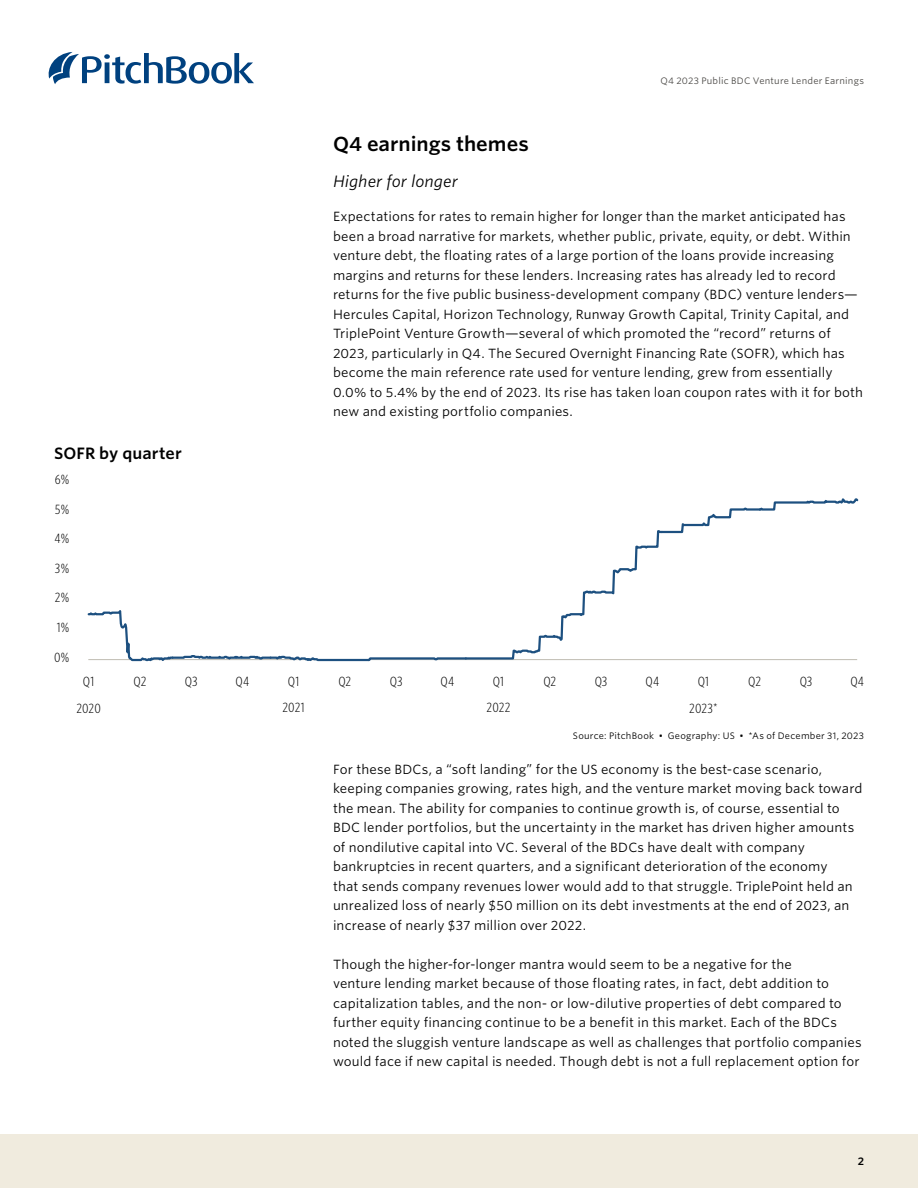
<style>
.page{position:relative;width:918px;height:1188px;background:#fff}
.page>*{position:absolute;margin:0;border:0;box-sizing:border-box;transform-origin:0 0}
.AN_Section_title{font:600 19.5px "Whitney S Sm";color:#000}
.AN_Subsection_I{font:italic 15.75px "Whitney S Sm";letter-spacing:.005em;color:#000}
.AN_Chart___table_title{font:600 15.75px "Whitney S Sm";letter-spacing:.005em;color:#000}
.AN_Body_copy{font:12.75px/19.5px "Whitney S Sm";letter-spacing:.01em;color:#000}
.t1{font:300 12.75px "Whitney Cond S Sm";letter-spacing:.005em;color:#000}
.t2{font:600 10.5px "Whitney S Sm";color:#000}
.AN_CR_Source_tag{font:9px "Whitney S Sm";letter-spacing:.025em;color:#000}
.AN_Header{font:9px "Whitney S Sm";letter-spacing:.025em;color:#484643}
</style>
<div class="page">
<div style="left:0;top:1134px;width:918px;height:54px;background:#f0ebde"></div>
<svg style="left:49px;top:52px;width:205px;height:32px"></svg>
<svg style="left:87px;top:498px;width:772px;height:164px"></svg>
<p class="AN_Header" style="left:660px;top:75px;width:205px">Q4 2023 Public BDC Venture Lender Earnings</p>
<p class="AN_Chart___table_title" style="left:54px;top:442px;width:129px">SOFR by quarter</p>
<p class="t1" style="left:55px;top:471px;width:16px">6%</p>
<p class="t1" style="left:55px;top:501px;width:16px">5%</p>
<p class="t1" style="left:55px;top:530px;width:16px">4%</p>
<p class="t1" style="left:55px;top:560px;width:16px">3%</p>
<p class="t1" style="left:55px;top:589px;width:16px">2%</p>
<p class="t1" style="left:57px;top:620px;width:14px">1%</p>
<p class="t1" style="left:54px;top:649px;width:17px">0%</p>
<p class="AN_Section_title" style="left:333px;top:130px;width:197px">Q4 earnings themes</p>
<p class="AN_Subsection_I" style="left:333px;top:170px;width:126px">Higher for longer</p>
<p class="AN_Body_copy" style="left:333px;top:206px;width:532px">Expectations for rates to remain higher for longer than the market anticipated has been a broad narrative for markets, whether public, private, equity, or debt. Within venture debt, the floating rates of a large portion of the loans provide increasing margins and returns for these lenders. Increasing rates has already led to record returns for the five public business-development company (BDC) venture lenders— Hercules Capital, Horizon Technology, Runway Growth Capital, Trinity Capital, and TriplePoint Venture Growth—several of which promoted the “record” returns of 2023, particularly in Q4. The Secured Overnight Financing Rate (SOFR), which has become the main reference rate used for venture lending, grew from essentially 0.0% to 5.4% by the end of 2023. Its rise has taken loan coupon rates with it for both new and existing portfolio companies.</p>
<p class="t1" style="left:83px;top:673px;width:13px">Q1</p>
<p class="t1" style="left:133px;top:673px;width:14px">Q2</p>
<p class="t1" style="left:185px;top:673px;width:14px">Q3</p>
<p class="t1" style="left:236px;top:673px;width:15px">Q4</p>
<p class="t1" style="left:288px;top:673px;width:13px">Q1</p>
<p class="t1" style="left:338px;top:673px;width:14px">Q2</p>
<p class="t1" style="left:390px;top:673px;width:14px">Q3</p>
<p class="t1" style="left:440px;top:673px;width:15px">Q4</p>
<p class="t1" style="left:493px;top:673px;width:13px">Q1</p>
<p class="t1" style="left:543px;top:673px;width:14px">Q2</p>
<p class="t1" style="left:595px;top:673px;width:14px">Q3</p>
<p class="t1" style="left:645px;top:673px;width:15px">Q4</p>
<p class="t1" style="left:698px;top:673px;width:13px">Q1</p>
<p class="t1" style="left:748px;top:673px;width:14px">Q2</p>
<p class="t1" style="left:800px;top:673px;width:14px">Q3</p>
<p class="t1" style="left:850px;top:673px;width:15px">Q4</p>
<p class="t1" style="left:76px;top:701px;width:26px">2020</p>
<p class="t1" style="left:282px;top:700px;width:24px">2021</p>
<p class="t1" style="left:487px;top:700px;width:26px">2022</p>
<p class="t1" style="left:689px;top:700px;width:30px">2023*</p>
<p class="AN_CR_Source_tag" style="left:573px;top:729px;width:293px">Source: PitchBook • Geography: US • *As of December 31, 2023</p>
<p class="AN_Body_copy" style="left:333px;top:759px;width:531px">For these BDCs, a “soft landing” for the US economy is the best-case scenario, keeping companies growing, rates high, and the venture market moving back toward the mean. The ability for companies to continue growth is, of course, essential to BDC lender portfolios, but the uncertainty in the market has driven higher amounts of nondilutive capital into VC. Several of the BDCs have dealt with company bankruptcies in recent quarters, and a significant deterioration of the economy<br>that sends company revenues lower would add to that struggle. TriplePoint held an unrealized loss of nearly $50 million on its debt investments at the end of 2023, an increase of nearly $37 million over 2022.</p>
<p class="AN_Body_copy" style="left:333px;top:954px;width:530px">Though the higher-for-longer mantra would seem to be a negative for the<br>venture lending market because of those floating rates, in fact, debt addition to capitalization tables, and the non- or low-dilutive properties of debt compared to further equity financing continue to be a benefit in this market. Each of the BDCs noted the sluggish venture landscape as well as challenges that portfolio companies would face if new capital is needed. Though debt is not a full replacement option for</p>
<p class="t2" style="left:858px;top:1154px;width:8px">2</p>
</div>
